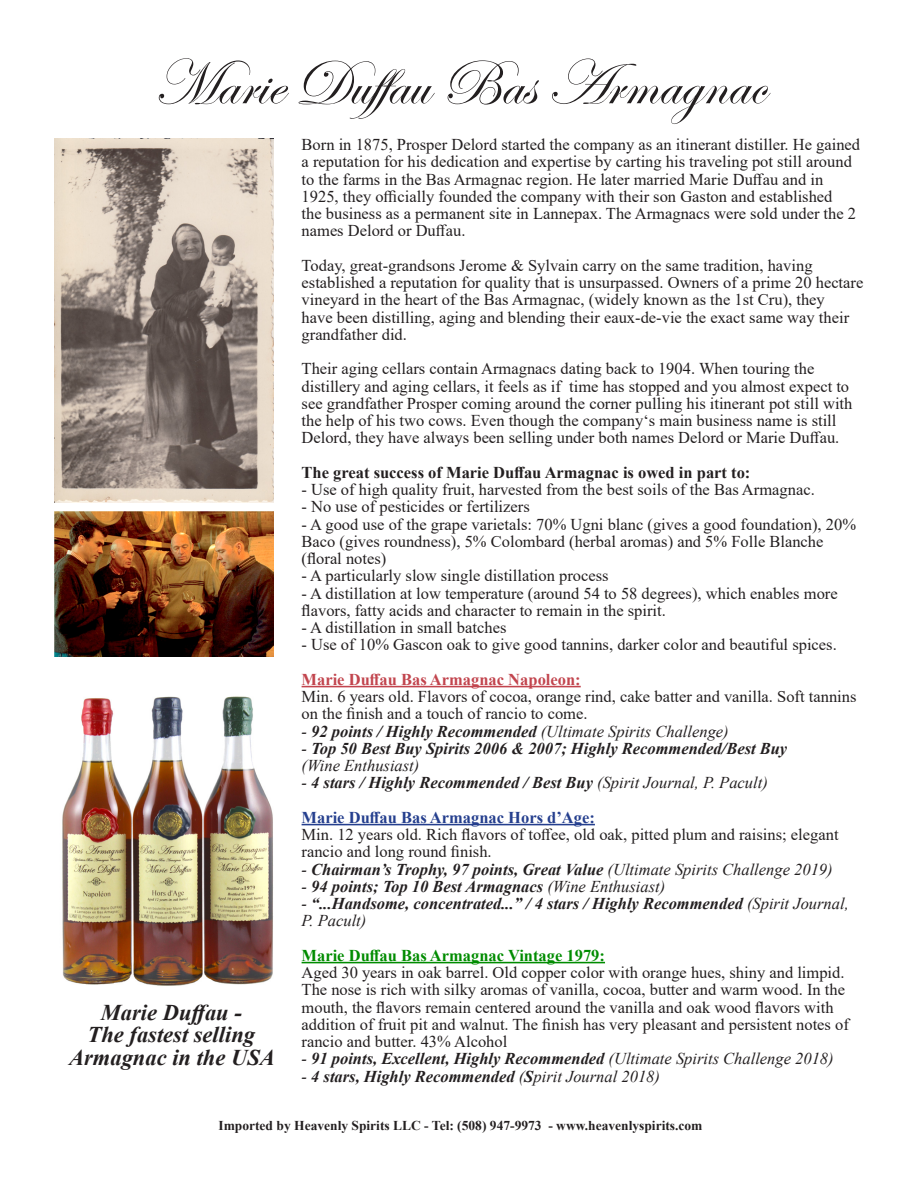
<style>
.page{position:relative;width:918px;height:1188px;background:#fff}
.page>*{position:absolute;margin:0;border:0;box-sizing:border-box;transform-origin:0 0}
.t1{font:64.5px "Edwardian Script ITC";color:#231f20}
.t2{font:italic 700 22.5px/22.5px "Times New Roman";color:#231f20;text-align:center}
.t3{font:16.5px/17.2px "Times New Roman";color:#231f20}
.t4{font:italic 700 16.5px/17.2px "Times New Roman";color:#231f20}
.t5{font:italic 16.5px "Times New Roman";color:#231f20}
.t6{font:700 16.5px "Times New Roman";color:#231f20}
.t7{font:700 16.5px "Times New Roman";color:#008c00}
.t8{font:700 16.5px "Times New Roman";color:#253f8e}
.t9{font:700 16.5px "Times New Roman";color:#c2454e}
.t10{font:700 13.5px "Times New Roman";color:#231f20}
.s1{font-weight:700}
.s2{font-weight:400}
</style>
<div class="page">
<hr style="left:302px;top:686px;width:279px;height:1px;background:#c2454e">
<hr style="left:302px;top:824px;width:293px;height:1px;background:#253f8e">
<hr style="left:302px;top:962px;width:303px;height:1px;background:#008c00">
<img style="left:62px;top:696px;width:211px;height:290px">
<img style="left:55px;top:511px;width:219px;height:146px">
<img style="left:55px;top:138px;width:219px;height:364px">
<p class="t1" style="left:153px;top:48px;width:613px">Marie Duffau Bas Armagnac</p>
<p class="t2" style="left:69px;top:1000px;width:207px">Marie Duffau -<br>The fastest selling<br>Armagnac in the USA</p>
<p class="t3" style="left:302px;top:135px;width:560px">Born in 1875, Prosper Delord started the company as an itinerant distiller. He gained a reputation for his dedication and expertise by carting his traveling pot still around to the farms in the Bas Armagnac region. He later married Marie Duffau and in 1925, they officially founded the company with their son Gaston and established<br>the business as a permanent site in Lannepax. The Armagnacs were sold under the 2 names Delord or Duffau.</p>
<p class="t3" style="left:302px;top:256px;width:563px">Today, great-grandsons Jerome &amp; Sylvain carry on the same tradition, having established a reputation for quality that is unsurpassed. Owners of a prime 20 hectare vineyard in the heart of the Bas Armagnac, (widely known as the 1st Cru), they<br>have been distilling, aging and blending their eaux-de-vie the exact same way their grandfather did.</p>
<p class="t3" style="left:302px;top:360px;width:552px">Their aging cellars contain Armagnacs dating back to 1904. When touring the distillery and aging cellars, it feels as if time has stopped and you almost expect to see grandfather Prosper coming around the corner pulling his itinerant pot still with the help of his two cows. Even though the company‘s main business name is still Delord, they have always been selling under both names Delord or Marie Duffau.</p>
<p class="t6" style="left:302px;top:460px;width:450px">The great success of Marie Duffau Armagnac is owed in part to:</p>
<p class="t3" style="left:302px;top:480px;width:515px">- Use of high quality fruit, harvested from the best soils of the Bas Armagnac.</p>
<p class="t3" style="left:302px;top:498px;width:230px">- No use of pesticides or fertilizers</p>
<p class="t3" style="left:302px;top:515px;width:556px">- A good use of the grape varietals: 70% Ugni blanc (gives a good foundation), 20%<br>Baco (gives roundness), 5% Colombard (herbal aromas) and 5% Folle Blanche (floral notes)</p>
<p class="t3" style="left:302px;top:567px;width:309px">- A particularly slow single distillation process</p>
<p class="t3" style="left:302px;top:584px;width:538px">- A distillation at low temperature (around 54 to 58 degrees), which enables more flavors, fatty acids and character to remain in the spirit.</p>
<p class="t3" style="left:302px;top:618px;width:206px">- A distillation in small batches</p>
<p class="t3" style="left:302px;top:636px;width:537px">- Use of 10% Gascon oak to give good tannins, darker color and beautiful spices.</p>
<p class="t9" style="left:302px;top:667px;width:281px">Marie Duffau Bas Armagnac Napoleon:</p>
<p class="t3" style="left:302px;top:687px;width:556px">Min. 6 years old. Flavors of cocoa, orange rind, cake batter and vanilla. Soft tannins on the finish and a touch of rancio to come.</p>
<p class="t5" style="left:302px;top:720px;width:429px">- <span class="s1">92 points / Highly Recommended</span> (Ultimate Spirits Challenge)</p>
<p class="t4" style="left:302px;top:739px;width:487px"><span class="s2">-</span> Top 50 Best Buy Spirits 2006 &amp; 2007; Highly Recommended/Best Buy</p>
<p class="t5" style="left:302px;top:754px;width:119px">(Wine Enthusiast)</p>
<p class="t4" style="left:302px;top:774px;width:468px"><span class="s2">-</span> 4 stars / Highly Recommended / Best Buy <span class="s2">(Spirit Journal, P. Pacult)</span></p>
<p class="t8" style="left:302px;top:805px;width:295px">Marie Duffau Bas Armagnac Hors d’Age:</p>
<p class="t3" style="left:302px;top:825px;width:539px">Min. 12 years old. Rich flavors of toffee, old oak, pitted plum and raisins; elegant rancio and long round finish.</p>
<p class="t4" style="left:302px;top:860px;width:533px"><span class="s2">-</span> Chairman’s Trophy, 97 points, Great Value <span class="s2">(Ultimate Spirits Challenge 2019)</span></p>
<p class="t4" style="left:302px;top:877px;width:365px"><span class="s2">-</span> 94 points; Top 10 Best Armagnacs <span class="s2">(Wine Enthusiast)</span></p>
<p class="t4" style="left:302px;top:894px;width:549px"><span class="s2">-</span> “...Handsome, concentrated...” / 4 stars / Highly Recommended <span class="s2">(Spirit Journal,<br>P. Pacult)</span></p>
<p class="t7" style="left:302px;top:943px;width:305px">Marie Duffau Bas Armagnac Vintage 1979:</p>
<p class="t3" style="left:302px;top:963px;width:549px">Aged 30 years in oak barrel. Old copper color with orange hues, shiny and limpid.<br>The nose is rich with silky aromas of vanilla, cocoa, butter and warm wood. In the mouth, the flavors remain centered around the vanilla and oak wood flavors with addition of fruit pit and walnut. The finish has very pleasant and persistent notes of rancio and butter. 43% Alcohol</p>
<p class="t4" style="left:302px;top:1050px;width:534px"><span class="s2">-</span> 91 points, Excellent, Highly Recommended <span class="s2">(Ultimate Spirits Challenge 2018)</span></p>
<p class="t4" style="left:302px;top:1067px;width:360px"><span class="s2">-</span> 4 stars, Highly Recommended <span class="s2">(</span>S<span class="s2">pirit Journal 2018)</span></p>
<p class="t10" style="left:218px;top:1116px;width:486px">Imported by Heavenly Spirits LLC - Tel: (508) 947-9973 - www.heavenlyspirits.com</p>
</div>
